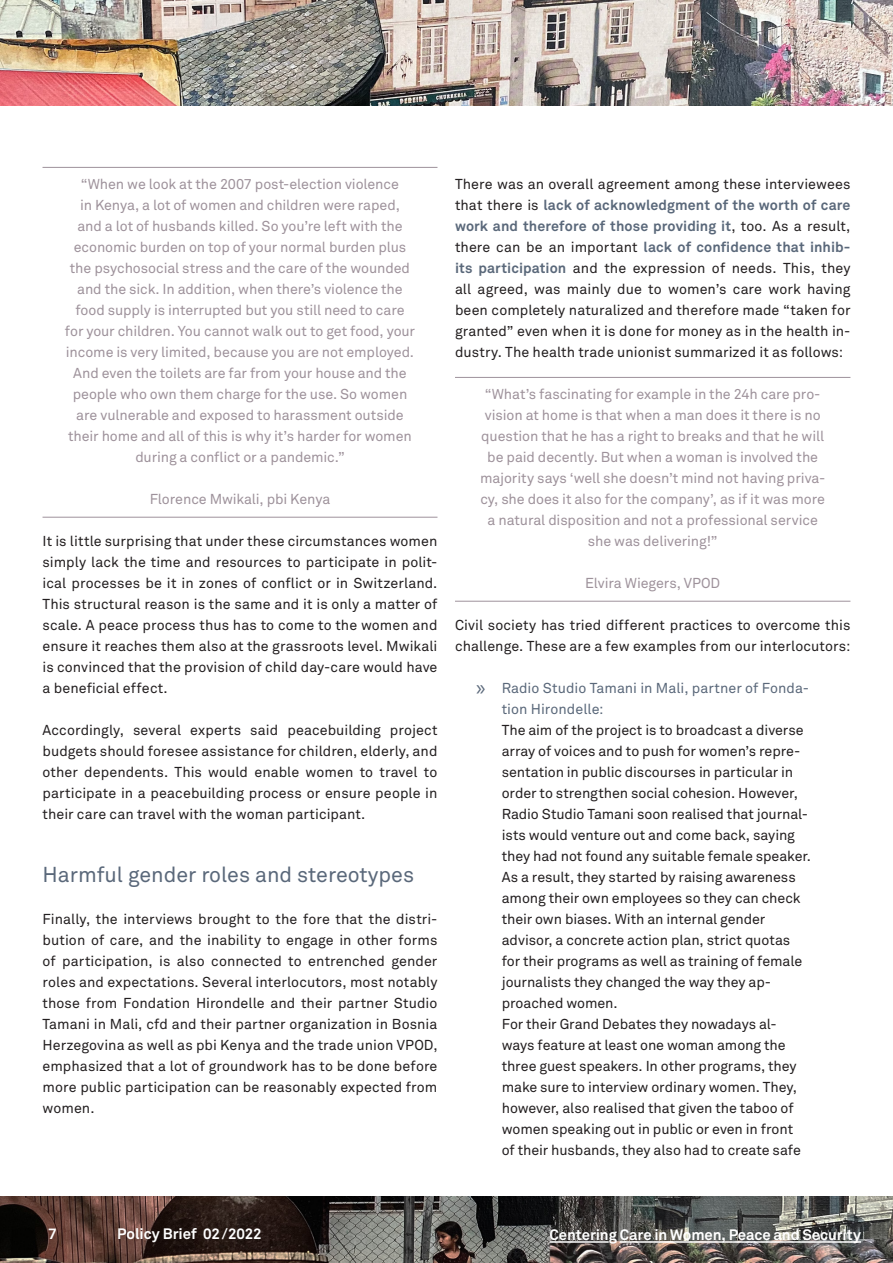
<style>
.page{position:relative;width:893px;height:1263px;background:#fff}
.page>*{position:absolute;margin:0;border:0;box-sizing:border-box;transform-origin:0 0}
.Titel{font:21.3px "Akkurat Std";color:#5a687a}
.foot_sentence{font:700 15px "Akkurat Std";letter-spacing:-.005em;color:#fff}
.Grundtext{font:14.25px/21px "Akkurat Std";letter-spacing:-.005em;color:#231f20;text-align:justify}
.Neues_Rahmen{font:14.25px/21px "Akkurat Std";letter-spacing:-.005em;color:#9e929b;text-align:center}
.Rahmen2{font:14.25px "Akkurat Std";letter-spacing:-.005em;color:#9e929b}
.s1{font-weight:700;color:#5a687a}
.s2{font-family:"Myriad Pro";font-size:22.5px;color:#5a687a}
.s3{color:#5a687a}
</style>
<div class="page">
<img style="left:0;top:1196px;width:893px;height:67px">
<hr style="left:549px;top:1241px;width:60px;height:2px;background:#fff">
<hr style="left:620px;top:1241px;width:241px;height:2px;background:#fff">
<img style="left:0;top:0;width:893px;height:105px">
<hr style="left:43px;top:167px;width:394px;height:1px;background:#9e929b">
<hr style="left:43px;top:517px;width:394px;height:1px;background:#9e929b">
<hr style="left:455px;top:377px;width:395px;height:1px;background:#9e929b">
<hr style="left:455px;top:601px;width:395px;height:1px;background:#9e929b">
<p class="Neues_Rahmen" style="left:65px;top:174px;width:352px">“When we look at the 2007 post-election violence<br>in Kenya, a lot of women and children were raped,<br>and a lot of husbands killed. So you’re left with the economic burden on top of your normal burden plus the psychosocial stress and the care of the wounded and the sick. In addition, when there’s violence the food supply is interrupted but you still need to care for your children. You cannot walk out to get food, your income is very limited, because you are not employed.<br>And even the toilets are far from your house and the people who own them charge for the use. So women are vulnerable and exposed to harassment outside their home and all of this is why it’s harder for women during a conflict or a pandemic.”</p>
<p class="Rahmen2" style="left:150px;top:491px;width:182px">Florence Mwikali, pbi Kenya</p>
<p class="Grundtext" style="left:43px;top:531px;width:396px">It is little surprising that under these circumstances women simply lack the time and resources to participate in polit&shy;ical processes be it in zones of conflict or in Switzerland.<br>This structural reason is the same and it is only a matter of scale. A peace process thus has to come to the women and ensure it reaches them also at the grassroots level. Mwikali is convinced that the provision of child day-care would have a beneficial effect.</p>
<p class="Grundtext" style="left:43px;top:720px;width:396px">Accordingly, several experts said peacebuilding project budgets should foresee assistance for children, elderly, and other dependents. This would enable women to travel to participate in a peacebuilding process or ensure people in their care can travel with the woman participant.</p>
<p class="Titel" style="left:43px;top:862px;width:373px">Harmful gender roles and stereotypes</p>
<p class="Grundtext" style="left:43px;top:909px;width:396px">Finally, the interviews brought to the fore that the distri&shy;bution of care, and the inability to engage in other forms of participation, is also connected to entrenched gender roles and expectations. Several interlocutors, most notably those from Fondation Hirondelle and their partner Studio Tamani in Mali, cfd and their partner organization in Bosnia Herzegovina as well as pbi Kenya and the trade union VPOD, emphasized that a lot of groundwork has to be done before more public participation can be reasonably expected from women.</p>
<p class="Grundtext" style="left:455px;top:174px;width:397px">There was an overall agreement among these interviewees that there is <span class="s1">lack of acknowledgment of the worth of care work and therefore of those providing it</span>, too. As a result, there can be an important <span class="s1">lack of confidence that inhib&shy;its participation</span> and the expression of needs. This, they all agreed, was mainly due to women’s care work having been completely naturalized and therefore made “taken for granted” even when it is done for money as in the health in&shy;dustry. The health trade unionist summarized it as follows:</p>
<p class="Neues_Rahmen" style="left:480px;top:384px;width:347px">“What’s fascinating for example in the 24h care pro&shy;vision at home is that when a man does it there is no question that he has a right to breaks and that he will be paid decently. But when a woman is involved the majority says ‘well she doesn’t mind not having priva&shy;cy, she does it also for the company’, as if it was more a natural disposition and not a professional service she was delivering!”</p>
<p class="Rahmen2" style="left:585px;top:575px;width:137px">Elvira Wiegers, VPOD</p>
<p class="Grundtext" style="left:455px;top:615px;width:397px">Civil society has tried different practices to overcome this challenge. These are a few examples from our interlocutors:</p>
<p class="Grundtext" style="left:502px;top:678px;width:311px;text-align:left;text-indent:-26px"><span class="s2">»</span> <span class="s3">Radio Studio Tamani in Mali, partner of Fonda&shy;tion Hirondelle:<br></span>The aim of the project is to broadcast a diverse array of voices and to push for women’s repre&shy;sentation in public discourses in particular in order to strengthen social cohesion. However, Radio Studio Tamani soon realised that journal&shy;ists would venture out and come back, saying they had not found any suitable female speaker.<br>As a result, they started by raising awareness among their own employees so they can check their own biases. With an internal gender advisor, a concrete action plan, strict quotas for their programs as well as training of female journalists they changed the way they ap&shy;proached women.<br>For their Grand Debates they nowadays al&shy;ways feature at least one woman among the three guest speakers. In other programs, they make sure to interview ordinary women. They, however, also realised that given the taboo of women speaking out in public or even in front<br>of their husbands, they also had to create safe</p>
<p class="foot_sentence" style="left:48px;top:1224px;width:10px">7</p>
<p class="foot_sentence" style="left:117px;top:1224px;width:146px">Policy Brief 02/2022</p>
<p class="foot_sentence" style="left:549px;top:1226px;width:313px">Centering Care in Women, Peace and Security</p>
</div>
